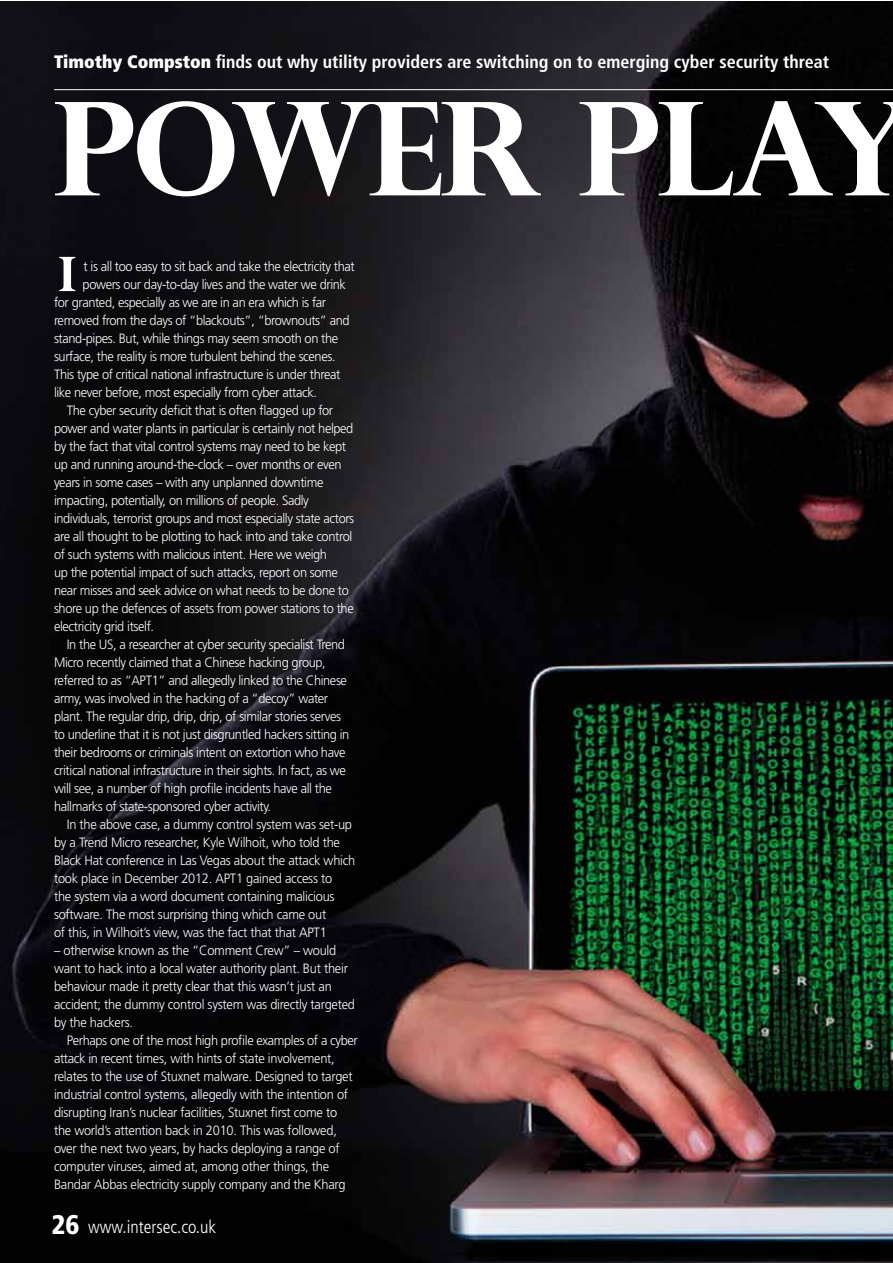
<style>
.page{position:relative;width:893px;height:1263px;background:#fff}
.page>*{position:absolute;margin:0;border:0;box-sizing:border-box;transform-origin:0 0}
.t1{font:700 129.75px "Perpetua Titling";letter-spacing:-.03em;color:#fff}
.t2{font:700 58.5px "Perpetua";color:#fff}
.t3{font:700 condensed 18px "Frutiger";color:#fff}
.t4{font:300 condensed 18px "Frutiger";color:#fff}
.t5{font:300 13.5px/18px "Frutiger";letter-spacing:-.03em;color:#fff;scale:.95 1}
.s1{font-weight:900}
.s2{font-weight:900;font-size:27px}
</style>
<div class="page">
<img style="left:0;top:1px;width:892px;height:1262px">
<hr style="left:54px;top:89px;width:838px;height:1px;background:#fff">
<h3 class="t3" style="left:54px;top:51px;width:777px"><span class="s1">Timothy Compston</span> finds out why utility providers are switching on to emerging cyber security threat</h3>
<h1 class="t1" style="left:54px;top:98px;width:868px">POWER PLAY</h1>
<h2 class="t2" style="left:57px;top:243px;width:23px">I</h2>
<p class="t5" style="left:84px;top:258px;width:287px">t is all too easy to sit back and take the electricity that</p>
<p class="t5" style="left:83px;top:276px;width:279px">powers our day-to-day lives and the water we drink</p>
<p class="t5" style="left:54px;top:294px;width:288px">for granted, especially as we are in an era which is far</p>
<p class="t5" style="left:54px;top:312px;width:313px">removed from the days of “blackouts”, “brownouts” and</p>
<p class="t5" style="left:54px;top:330px;width:301px">stand-pipes. But, while things may seem smooth on the</p>
<p class="t5" style="left:54px;top:348px;width:298px">surface, the reality is more turbulent behind the scenes.</p>
<p class="t5" style="left:54px;top:366px;width:303px">This type of critical national infrastructure is under threat</p>
<p class="t5" style="left:54px;top:384px;width:278px">like never before, most especially from cyber attack.</p>
<p class="t5" style="left:67px;top:402px;width:282px">The cyber security deficit that is often flagged up for</p>
<p class="t5" style="left:54px;top:420px;width:317px">power and water plants in particular is certainly not helped</p>
<p class="t5" style="left:54px;top:438px;width:309px">by the fact that vital control systems may need to be kept</p>
<p class="t5" style="left:54px;top:456px;width:304px">up and running around-the-clock – over months or even</p>
<p class="t5" style="left:54px;top:474px;width:285px">years in some cases – with any unplanned downtime</p>
<p class="t5" style="left:54px;top:492px;width:270px">impacting, potentially, on millions of people. Sadly</p>
<p class="t5" style="left:54px;top:510px;width:318px">individuals, terrorist groups and most especially state actors</p>
<p class="t5" style="left:54px;top:528px;width:315px">are all thought to be plotting to hack into and take control</p>
<p class="t5" style="left:54px;top:546px;width:289px">of such systems with malicious intent. Here we weigh</p>
<p class="t5" style="left:54px;top:564px;width:300px">up the potential impact of such attacks, report on some</p>
<p class="t5" style="left:54px;top:582px;width:312px">near misses and seek advice on what needs to be done to</p>
<p class="t5" style="left:54px;top:600px;width:317px">shore up the defences of assets from power stations to the</p>
<p class="t5" style="left:54px;top:618px;width:107px">electricity grid itself.</p>
<p class="t5" style="left:67px;top:636px;width:294px">In the US, a researcher at cyber security specialist Trend</p>
<p class="t5" style="left:54px;top:654px;width:288px">Micro recently claimed that a Chinese hacking group,</p>
<p class="t5" style="left:54px;top:672px;width:310px">referred to as “APT1” and allegedly linked to the Chinese</p>
<p class="t5" style="left:54px;top:690px;width:290px">army, was involved in the hacking of a “decoy” water</p>
<p class="t5" style="left:54px;top:708px;width:304px">plant. The regular drip, drip, drip, of similar stories serves</p>
<p class="t5" style="left:54px;top:726px;width:312px">to underline that it is not just disgruntled hackers sitting in</p>
<p class="t5" style="left:54px;top:744px;width:308px">their bedrooms or criminals intent on extortion who have</p>
<p class="t5" style="left:54px;top:762px;width:309px">critical national infrastructure in their sights. In fact, as we</p>
<p class="t5" style="left:54px;top:780px;width:294px">will see, a number of high profile incidents have all the</p>
<p class="t5" style="left:54px;top:798px;width:230px">hallmarks of state-sponsored cyber activity.</p>
<p class="t5" style="left:67px;top:816px;width:302px">In the above case, a dummy control system was set-up</p>
<p class="t5" style="left:54px;top:834px;width:303px">by a Trend Micro researcher, Kyle Wilhoit, who told the</p>
<p class="t5" style="left:54px;top:852px;width:319px">Black Hat conference in Las Vegas about the attack which</p>
<p class="t5" style="left:54px;top:870px;width:294px">took place in December 2012. APT1 gained access to</p>
<p class="t5" style="left:54px;top:888px;width:297px">the system via a word document containing malicious</p>
<p class="t5" style="left:54px;top:906px;width:288px">software. The most surprising thing which came out</p>
<p class="t5" style="left:54px;top:924px;width:289px">of this, in Wilhoit’s view, was the fact that that APT1</p>
<p class="t5" style="left:54px;top:942px;width:318px">– otherwise known as the “Comment Crew” – would want to hack into a local water authority plant. But their behaviour made it pretty clear that this wasn’t just an accident; the dummy control system was directly targeted by the hackers.</p>
<p class="t5" style="left:54px;top:1032px;width:321px;text-indent:13px">Perhaps one of the most high profile examples of a cyber attack in recent times, with hints of state involvement, relates to the use of Stuxnet malware. Designed to target industrial control systems, allegedly with the intention of disrupting Iran’s nuclear facilities, Stuxnet first come to the world’s attention back in 2010. This was followed, over the next two years, by hacks deploying a range of computer viruses, aimed at, among other things, the Bandar Abbas electricity supply company and the Kharg</p>
<h3 class="t4" style="left:51px;top:1217px;width:166px"><span class="s2">26</span> www.intersec.co.uk</h3>
</div>
